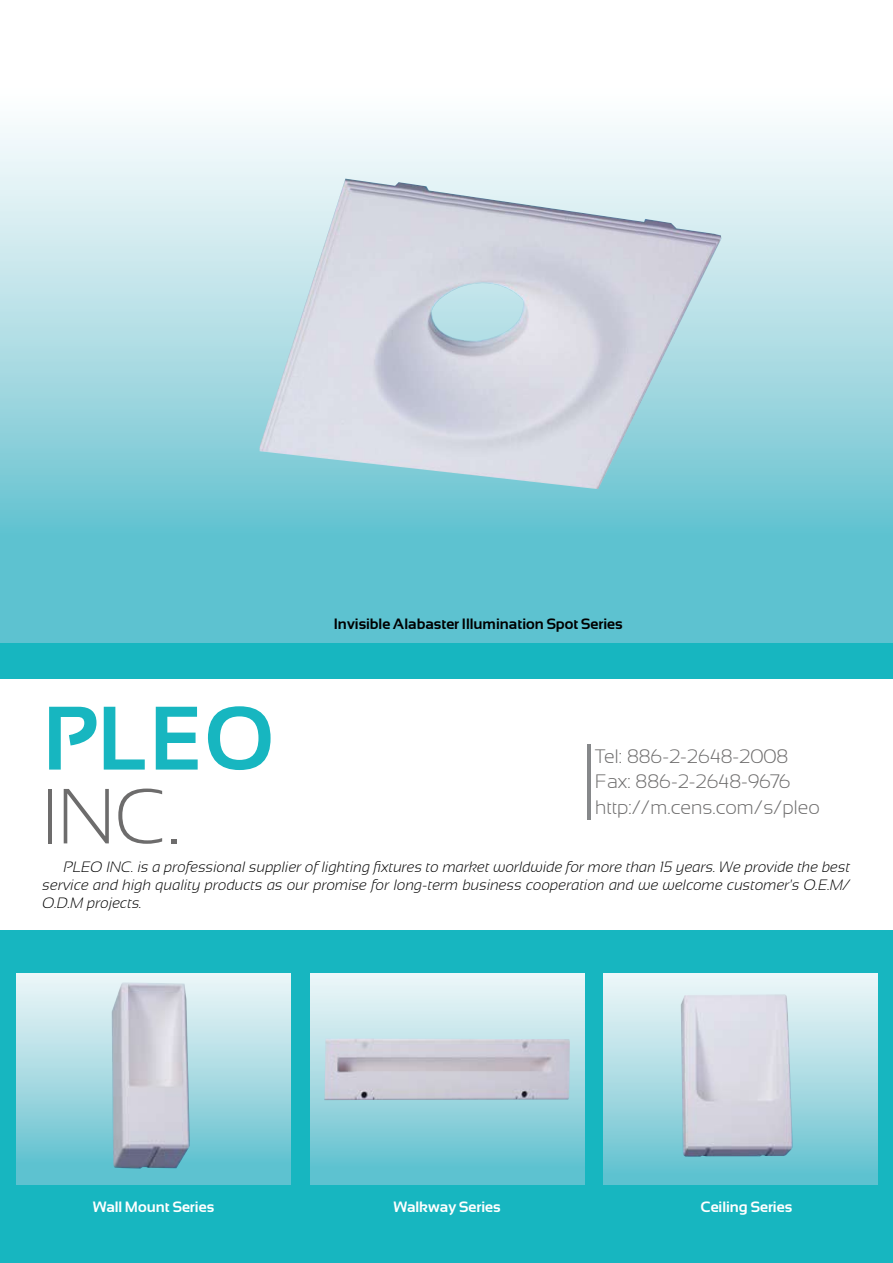
<style>
.page{position:relative;width:893px;height:1263px;background:#fff}
.page>*{position:absolute;margin:0;border:0;box-sizing:border-box;transform-origin:0 0}
.t1{font:700 90px "Sansation";color:#17b6c0}
.t2{font:300 78px "Sansation";color:#6d6c6c}
.t3{font:300 19.5px/25.5px "Sansation";color:#6d6c6c}
.t4{font:italic 300 15px/18px "Sansation";color:#000;text-align:justify}
.t5{font:700 15px "Sansation";color:#fff}
.t6{font:700 15px "Sansation";color:#000}
</style>
<div class="page">
<svg style="left:0;top:125px;width:893px;height:518px;background:#97d6df"></svg>
<div style="left:0;top:643px;width:893px;height:620px;background:#17b6c0"></div>
<div style="left:0;top:679px;width:893px;height:251px;background:#fff"></div>
<div style="left:17px;top:973px;width:274px;height:212px;background:linear-gradient(to bottom,#f2f7f8,#57becc)"></div>
<div style="left:310px;top:973px;width:274px;height:212px;background:linear-gradient(to bottom,#f4f7f9,#5abecd)"></div>
<div style="left:604px;top:973px;width:274px;height:212px;background:linear-gradient(to bottom,#f4f8f9,#5fc0ce)"></div>
<hr style="left:587px;top:744px;width:3px;height:76px;background:#86888a">
<img style="left:681px;top:994px;width:112px;height:162px">
<img style="left:112px;top:982px;width:78px;height:186px">
<img style="left:324px;top:1038px;width:246px;height:62px">
<img style="left:259px;top:179px;width:462px;height:310px">
<h1 class="t1" style="left:43px;top:688px;width:234px">PLEO</h1>
<h2 class="t2" style="left:43px;top:773px;width:139px">INC.</h2>
<p class="t6" style="left:334px;top:616px;width:290px">Invisible Alabaster Illumination Spot Series</p>
<h3 class="t3" style="left:595px;top:743px;width:226px">Tel: 886-2-2648-2008<br>Fax: 886-2-2648-9676 http://m.cens.com/s/pleo</h3>
<p class="t4" style="left:43px;top:858px;width:809px;text-indent:21px">PLEO INC. is a professional supplier of lighting fixtures to market worldwide for more than 15 years. We provide the best service and high quality products as our promise for long-term business cooperation and we welcome customer's O.E.M/ O.D.M projects.</p>
<p class="t5" style="left:93px;top:1199px;width:123px">Wall Mount Series</p>
<p class="t5" style="left:394px;top:1199px;width:109px">Walkway Series</p>
<p class="t5" style="left:700px;top:1199px;width:93px">Ceiling Series</p>
</div>
